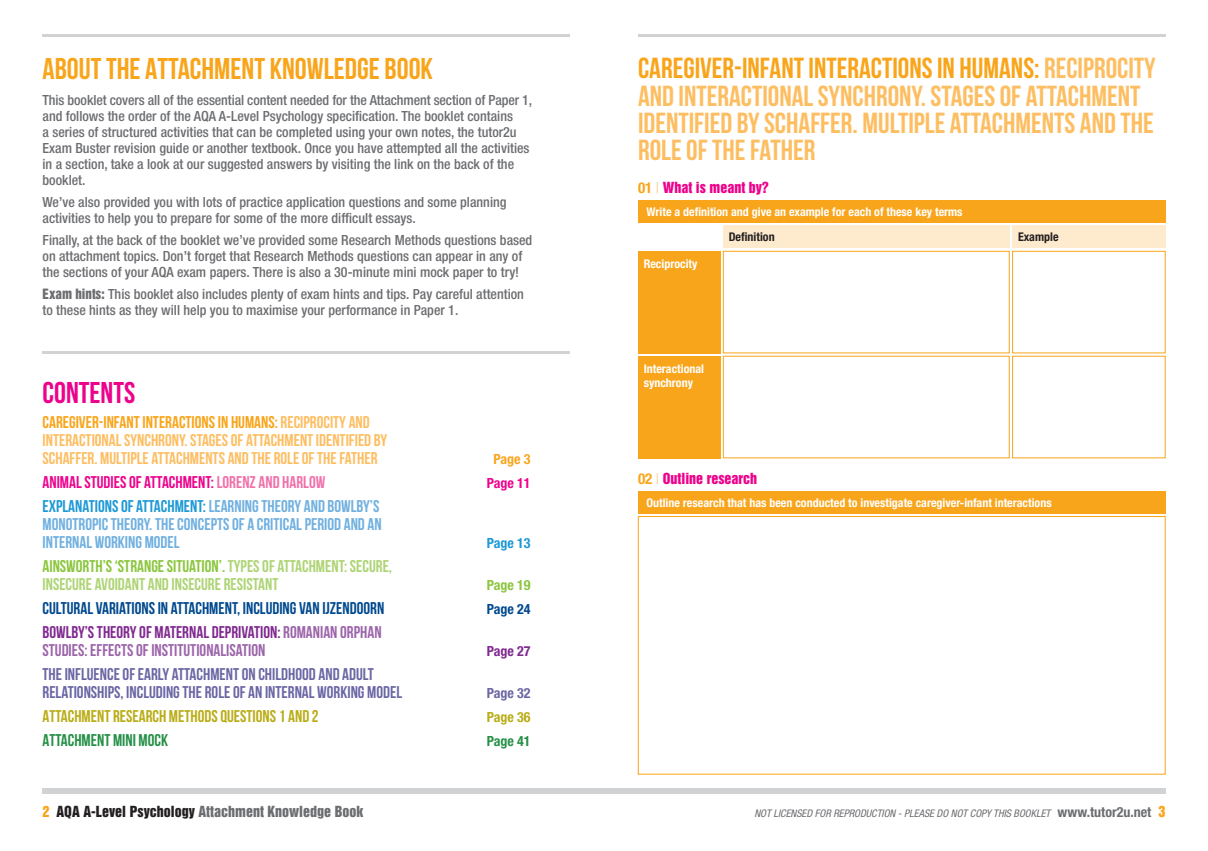
<style>
.page{position:relative;width:1208px;height:851px;background:#fff}
.page>*{position:absolute;margin:0;border:0;box-sizing:border-box;transform-origin:0 0}
.t1{font:700 30px "Bebas Neue";color:#f9a51b}
.t2{font:700 30px "Bebas Neue";color:#ed028c}
.t3{font:700 29px/27px "Bebas Neue";color:#fdbe62}
.t4{font:700 17px "Bebas Neue";color:#fdbe62}
.t5{font:700 17px "Bebas Neue";color:#6b66a4}
.t6{font:700 17px "Bebas Neue";color:#70b0e0}
.t7{font:700 17px "Bebas Neue";color:#8bc63e}
.t8{font:700 17px "Bebas Neue";color:#01498e}
.t9{font:700 17px "Bebas Neue";color:#f9a51b}
.t10{font:700 17px "Bebas Neue";color:#1d99d6}
.t11{font:700 17px "Bebas Neue";color:#802990}
.t12{font:700 17px "Bebas Neue";color:#ed028c}
.t13{font:700 17px "Bebas Neue";color:#b9ad17}
.t14{font:700 17px "Bebas Neue";color:#9c65aa}
.t15{font:700 17px "Bebas Neue";color:#aed475}
.t16{font:700 17px "Bebas Neue";color:#269047}
.t17{font:500 condensed 14px/16px "Helvetica Neue";color:#6c6d70}
.t18{font:14px "Helvetica Inserat";color:#6c6d70}
.t19{font:14px "Helvetica Inserat";color:#ed028c}
.t20{font:700 condensed 14px "Helvetica Neue";color:#ed028c}
.t21{font:700 condensed 14px "Helvetica Neue";color:#1d99d6}
.t22{font:700 condensed 14px "Helvetica Neue";color:#8bc63e}
.t23{font:700 condensed 14px "Helvetica Neue";color:#01498e}
.t24{font:700 condensed 14px "Helvetica Neue";color:#802990}
.t25{font:700 condensed 14px "Helvetica Neue";color:#6b66a4}
.t26{font:700 condensed 14px "Helvetica Neue";color:#b9ad17}
.t27{font:700 condensed 14px "Helvetica Neue";color:#269047}
.t28{font:700 condensed 14px "Helvetica Neue";color:#f9a51b}
.t29{font:700 condensed 12px/14px "Helvetica Neue";color:#fff}
.t30{font:700 condensed 12px "Helvetica Neue";color:#231f20}
.t31{font:italic condensed 10.5px "Helvetica Neue";color:#6c6d70}
.s1{font-family:"Helvetica Inserat";font-weight:400;font-stretch:normal;font-size:13px}
.s2{color:#fdbe62}
.s3{color:#f171ab}
.s4{color:#70b0e0}
.s5{color:#aed475}
.s6{color:#9c65aa}
.s7{color:#f9a51b}
.s8{font-family:"Helvetica Neue";font-weight:700;font-stretch:condensed;font-size:15px;color:#f9a51b}
.s9{font-family:"Helvetica Neue";font-stretch:condensed;font-size:15px;color:#fdcf8c}
.s10{color:#231f20}
.s11{font-weight:700;font-style:normal;font-size:14px}
.s12{font-family:"Helvetica Inserat";font-style:normal;font-stretch:normal;font-size:14px;color:#f9a51b}
</style>
<div class="page">
<div style="left:604px;top:788px;width:561px;height:6px;background:#d1d2d4"></div>
<hr style="left:638px;top:34px;width:527px;height:3px;background:#d1d2d4">
<div style="left:43px;top:788px;width:561px;height:6px;background:#d1d2d4"></div>
<hr style="left:43px;top:34px;width:527px;height:3px;background:#d1d2d4">
<hr style="left:43px;top:351px;width:527px;height:3px;background:#d1d2d4">
<div style="left:638px;top:490px;width:527px;height:23px;background:#f9a51b"></div>
<div style="left:638px;top:516px;width:527px;height:258px;border:1px solid #f9a51b"></div>
<div style="left:638px;top:251px;width:82px;height:102px;background:#f9a51b"></div>
<div style="left:638px;top:356px;width:82px;height:102px;background:#f9a51b"></div>
<div style="left:723px;top:251px;width:286px;height:102px;border:1px solid #f9a51b"></div>
<div style="left:723px;top:356px;width:286px;height:102px;border:1px solid #f9a51b"></div>
<div style="left:1012px;top:251px;width:153px;height:102px;border:1px solid #f9a51b"></div>
<div style="left:1012px;top:356px;width:153px;height:102px;border:1px solid #f9a51b"></div>
<div style="left:638px;top:200px;width:527px;height:23px;background:#f9a51b"></div>
<div style="left:723px;top:225px;width:286px;height:23px;background:#feeacc"></div>
<div style="left:1012px;top:225px;width:153px;height:23px;background:#feeacc"></div>
<p class="t1" style="left:43px;top:52px;width:392px">ABOUT THE ATTACHMENT KNOWLEDGE BOOK</p>
<p class="t17" style="left:43px;top:92px;width:491px">This booklet covers all of the essential content needed for the Attachment section of Paper 1,</p>
<p class="t17" style="left:43px;top:108px;width:488px">and follows the order of the AQA A-Level Psychology specification. The booklet contains<br>a series of structured activities that can be completed using your own notes, the tutor2u Exam Buster revision guide or another textbook. Once you have attempted all the activities in a section, take a look at our suggested answers by visiting the link on the back of the booklet.</p>
<p class="t17" style="left:43px;top:194px;width:465px">We’ve also provided you with lots of practice application questions and some planning</p>
<p class="t17" style="left:43px;top:210px;width:375px">activities to help you to prepare for some of the more difficult essays.</p>
<p class="t17" style="left:43px;top:232px;width:491px">Finally, at the back of the booklet we’ve provided some Research Methods questions based on attachment topics. Don’t forget that Research Methods questions can appear in any of the sections of your AQA exam papers. There is also a 30-minute mini mock paper to try!</p>
<p class="t17" style="left:43px;top:286px;width:483px"><span class="s1">Exam hints:</span> This booklet also includes plenty of exam hints and tips. Pay careful attention to these hints as they will help you to maximise your performance in Paper 1.</p>
<p class="t2" style="left:43px;top:376px;width:94px">CONTENTS</p>
<p class="t9" style="left:43px;top:413px;width:329px">CAREGIVER-INFANT INTERACTIONS IN HUMANS: <span class="s2">RECIPROCITY AND</span></p>
<p class="t4" style="left:43px;top:431px;width:346px">INTERACTIONAL SYNCHRONY. STAGES OF ATTACHMENT IDENTIFIED BY</p>
<p class="t4" style="left:43px;top:449px;width:337px">SCHAFFER. MULTIPLE ATTACHMENTS AND THE ROLE OF THE FATHER</p>
<p class="t28" style="left:493px;top:450px;width:39px">Page 3</p>
<p class="t12" style="left:43px;top:473px;width:284px">ANIMAL STUDIES OF ATTACHMENT: <span class="s3">LORENZ AND HARLOW</span></p>
<p class="t20" style="left:487px;top:474px;width:45px">Page 11</p>
<p class="t10" style="left:43px;top:497px;width:338px">EXPLANATIONS OF ATTACHMENT: <span class="s4">LEARNING THEORY AND BOWLBY’S</span></p>
<p class="t6" style="left:43px;top:515px;width:341px">MONOTROPIC THEORY. THE CONCEPTS OF A CRITICAL PERIOD AND AN</p>
<p class="t6" style="left:43px;top:533px;width:139px">INTERNAL WORKING MODEL</p>
<p class="t21" style="left:487px;top:534px;width:45px">Page 13</p>
<p class="t7" style="left:43px;top:557px;width:351px">AINSWORTH’S ‘STRANGE SITUATION’. <span class="s5">TYPES OF ATTACHMENT: SECURE,</span></p>
<p class="t15" style="left:43px;top:575px;width:237px">INSECURE AVOIDANT AND INSECURE RESISTANT</p>
<p class="t22" style="left:487px;top:576px;width:45px">Page 19</p>
<p class="t8" style="left:43px;top:599px;width:343px">CULTURAL VARIATIONS IN ATTACHMENT, INCLUDING VAN IJZENDOORN</p>
<p class="t23" style="left:487px;top:600px;width:45px">Page 24</p>
<p class="t11" style="left:43px;top:623px;width:340px">BOWLBY’S THEORY OF MATERNAL DEPRIVATION: <span class="s6">ROMANIAN ORPHAN</span></p>
<p class="t14" style="left:43px;top:641px;width:224px">STUDIES: EFFECTS OF INSTITUTIONALISATION</p>
<p class="t24" style="left:487px;top:642px;width:45px">Page 27</p>
<p class="t5" style="left:43px;top:665px;width:333px">THE INFLUENCE OF EARLY ATTACHMENT ON CHILDHOOD AND ADULT</p>
<p class="t5" style="left:43px;top:683px;width:361px">RELATIONSHIPS, INCLUDING THE ROLE OF AN INTERNAL WORKING MODEL</p>
<p class="t25" style="left:487px;top:684px;width:45px">Page 32</p>
<p class="t13" style="left:43px;top:707px;width:278px">ATTACHMENT RESEARCH METHODS QUESTIONS 1 AND 2</p>
<p class="t26" style="left:487px;top:708px;width:45px">Page 36</p>
<p class="t16" style="left:43px;top:731px;width:127px">ATTACHMENT MINI MOCK</p>
<p class="t27" style="left:487px;top:732px;width:45px">Page 41</p>
<p class="t3" style="left:638px;top:55px;width:519px"><span class="s7">CAREGIVER-INFANT INTERACTIONS IN HUMANS:</span> RECIPROCITY AND INTERACTIONAL SYNCHRONY. STAGES OF ATTACHMENT IDENTIFIED BY SCHAFFER. MULTIPLE ATTACHMENTS AND THE ROLE OF THE FATHER</p>
<p class="t19" style="left:638px;top:179px;width:132px"><span class="s8">01</span> <span class="s9">|</span> What is meant by?</p>
<p class="t29" style="left:646px;top:204px;width:318px">Write a definition and give an example for each of these key terms</p>
<p class="t30" style="left:729px;top:229px;width:47px">Definition</p>
<p class="t30" style="left:1018px;top:229px;width:42px">Example</p>
<p class="t29" style="left:643px;top:256px;width:55px">Reciprocity</p>
<p class="t29" style="left:643px;top:361px;width:62px">Interactional synchrony</p>
<p class="t19" style="left:638px;top:470px;width:121px"><span class="s8">02</span> <span class="s9">|</span> Outline research</p>
<p class="t29" style="left:646px;top:495px;width:406px">Outline research that has been conducted to investigate caregiver-infant interactions</p>
<p class="t18" style="left:43px;top:802px;width:322px"><span class="s7">2</span> <span class="s10">AQA A-Level Psychology</span> Attachment Knowledge Book</p>
<p class="t31" style="left:754px;top:806px;width:412px">NOT LICENSED FOR REPRODUCTION - PLEASE DO NOT COPY THIS BOOKLET <span class="s11">www.tutor2u.net</span> <span class="s12">3</span></p>
</div>
